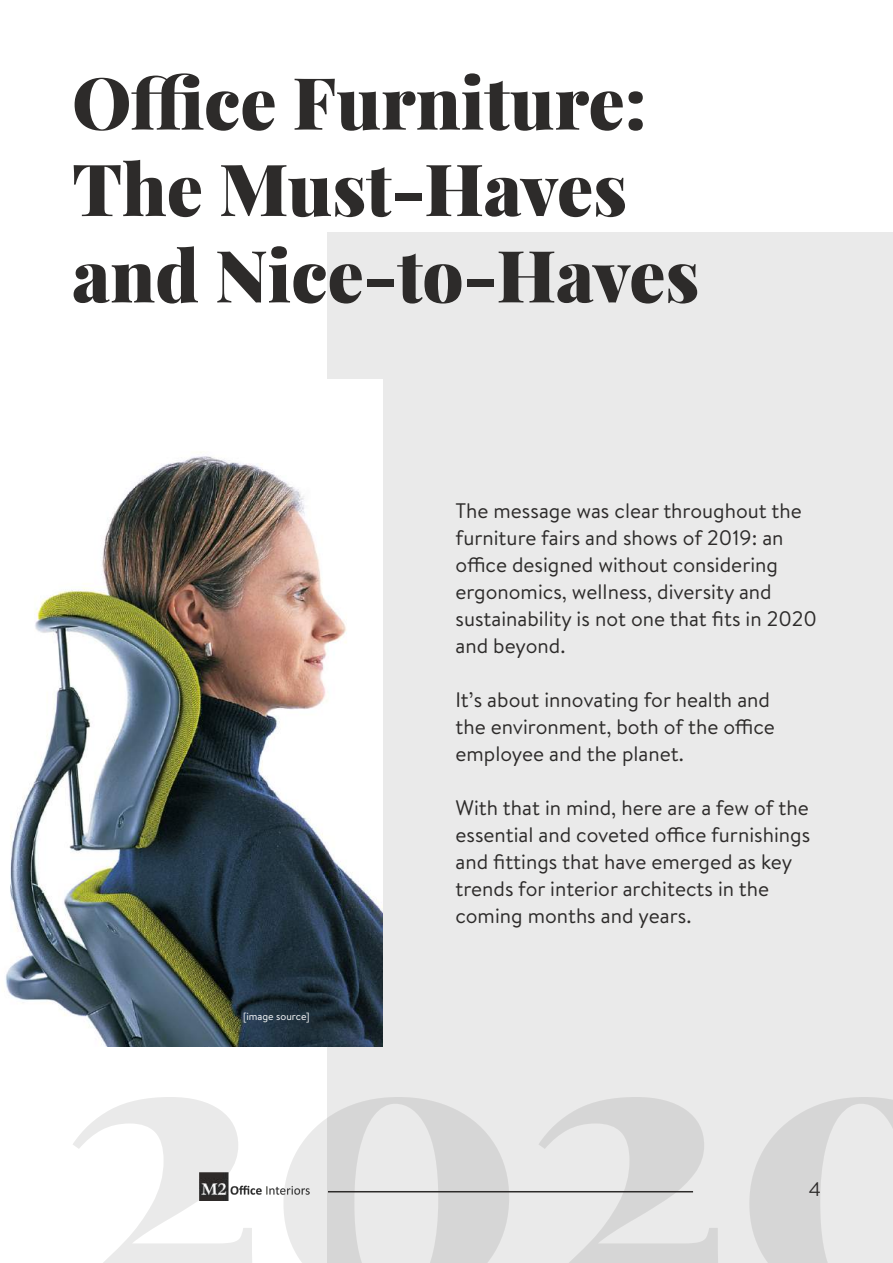
<style>
.page{position:relative;width:893px;height:1263px;background:#fff}
.page>*{position:absolute;margin:0;border:0;box-sizing:border-box;transform-origin:0 0}
.t1{font:900 72px/86.4px "Playfair Display";color:#2d2b2a}
.t2{font:21px/27px "Brandon Text";color:#2d2b2a}
.t3{font:19.5px "Brandon Text";color:#2d2b2a}
.t4{font:10.5px "Brandon Text";color:#fff}
</style>
<div class="page">
<div style="left:328px;top:233px;width:565px;height:1030px;background:#eaeaea"></div>
<svg style="left:73px;top:1097px;width:820px;height:166px"></svg>
<hr style="left:328px;top:1191px;width:365px;height:1px;background:#2d2b2a">
<img style="left:200px;top:1172px;width:112px;height:29px">
<img style="left:5px;top:380px;width:378px;height:666px">
<h1 class="t1" style="left:72px;top:53px;width:629px">Office Furniture:<br>The Must-Haves and Nice-to-Haves</h1>
<p class="t4" style="left:243px;top:1009px;width:68px">[image source]</p>
<p class="t2" style="left:455px;top:496px;width:363px">The message was clear throughout the furniture fairs and shows of 2019: an office designed without considering ergonomics, wellness, diversity and sustainability is not one that fits in 2020 and beyond.</p>
<p class="t2" style="left:455px;top:685px;width:321px">It’s about innovating for health and the environment, both of the office employee and the planet.</p>
<p class="t2" style="left:455px;top:793px;width:356px">With that in mind, here are a few of the essential and coveted office furnishings and fittings that have emerged as key trends for interior architects in the coming months and years.</p>
<p class="t3" style="left:809px;top:1176px;width:14px">4</p>
</div>
